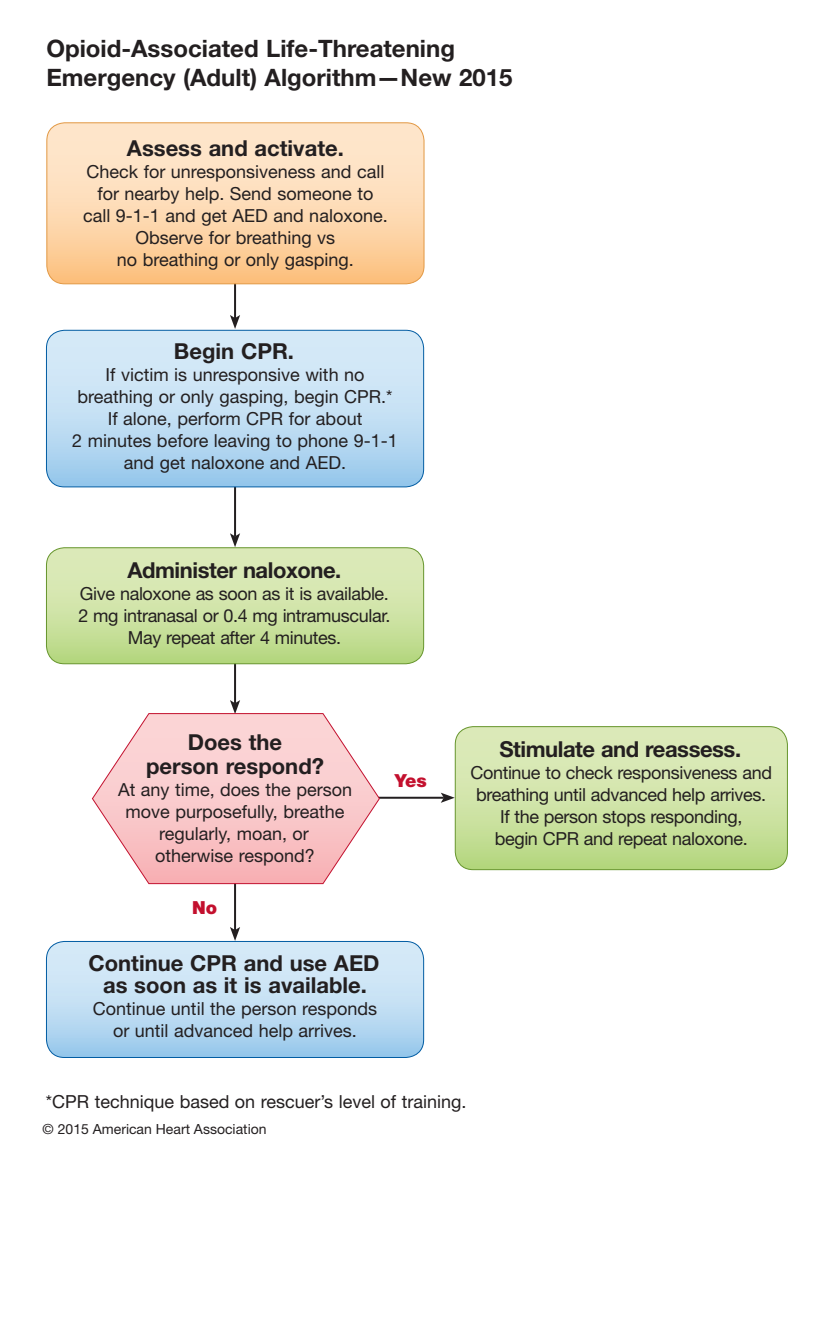
<style>
.page{position:relative;width:833px;height:1339px;background:#fff}
.page>*{position:absolute;margin:0;border:0;box-sizing:border-box;transform-origin:0 0}
.t1{font:700 24px/28.8px "Helvetica Neue LT Std";color:#231f20}
.t2{font:700 22px/24px "Helvetica Neue LT Std";color:#231f20;text-align:center}
.t3{font:700 22px "Helvetica Neue LT Std";letter-spacing:-.02em;color:#231f20}
.t4{font:18px/22px "Helvetica Neue LT Std";color:#231f20;text-align:center}
.t5{font:18px/22px "Helvetica Neue LT Std";letter-spacing:-.02em;color:#231f20;text-align:center}
.t6{font:900 18px "Helvetica Neue LT Std";color:#c3102e}
.t7{font:14px "Helvetica Neue LT Std";color:#231f20}
</style>
<div class="page">
<hr style="left:255px;top:797px;width:189px;height:2px;background:#231f20">
<svg style="left:441px;top:793px;width:14px;height:10px"></svg>
<hr style="left:234px;top:852px;width:2px;height:78px;background:#231f20">
<hr style="left:234px;top:633px;width:2px;height:70px;background:#231f20">
<svg style="left:230px;top:700px;width:10px;height:12px"></svg>
<hr style="left:234px;top:465px;width:2px;height:71px;background:#231f20">
<hr style="left:234px;top:230px;width:2px;height:88px;background:#231f20">
<svg style="left:230px;top:315px;width:10px;height:14px"></svg>
<svg style="left:455px;top:727px;width:332px;height:143px;background:#cee3a5"></svg>
<div style="left:455px;top:726px;width:333px;height:144px;border:1px solid #66952c;border-radius:18px"></div>
<svg style="left:46px;top:330px;width:377px;height:157px;background:#c0def3"></svg>
<div style="left:46px;top:330px;width:378px;height:157px;border:1px solid #015ca3;border-radius:18px"></div>
<svg style="left:47px;top:123px;width:377px;height:161px;background:#fdd9b1"></svg>
<div style="left:46px;top:122px;width:378px;height:162px;border:1px solid #e29843;border-radius:18px"></div>
<svg style="left:92px;top:712px;width:288px;height:172px"></svg>
<svg style="left:46px;top:533px;width:377px;height:131px;background:#d3e6af"></svg>
<div style="left:46px;top:547px;width:378px;height:117px;border:1px solid #66952c;border-radius:18px"></div>
<svg style="left:46px;top:927px;width:377px;height:130px;background:#c7e1f4"></svg>
<div style="left:46px;top:941px;width:378px;height:117px;border:1px solid #015ca3;border-radius:18px"></div>
<h1 class="t1" style="left:46px;top:33px;width:467px">Opioid-Associated Life-Threatening<br>Emergency (Adult) Algorithm—New 2015</h1>
<p class="t2" style="left:127px;top:136px;width:218px">Assess and activate.</p>
<p class="t4" style="left:83px;top:160px;width:306px">Check for unresponsiveness and call for nearby help. Send someone to call 9-1-1 and get AED and naloxone.<br>Observe for breathing vs<br>no breathing or only gasping.</p>
<p class="t2" style="left:174px;top:339px;width:121px">Begin CPR.</p>
<p class="t4" style="left:72px;top:364px;width:327px">If victim is unresponsive with no breathing or only gasping, begin CPR.* If alone, perform CPR for about<br>2 minutes before leaving to phone 9-1-1 and get naloxone and AED.</p>
<p class="t3" style="left:127px;top:557px;width:215px">Administer naloxone.</p>
<p class="t5" style="left:78px;top:583px;width:313px">Give naloxone as soon as it is available.<br>2 mg intranasal or 0.4 mg intramuscular.<br>May repeat after 4 minutes.</p>
<p class="t2" style="left:146px;top:730px;width:179px">Does the<br>person respond?</p>
<p class="t4" style="left:118px;top:779px;width:235px">At any time, does the person move purposefully, breathe regularly, moan, or<br>otherwise respond?</p>
<p class="t6" style="left:192px;top:897px;width:27px">No</p>
<p class="t6" style="left:395px;top:770px;width:34px">Yes</p>
<p class="t2" style="left:88px;top:951px;width:292px;line-height:22px">Continue CPR and use AED as soon as it is available.</p>
<p class="t4" style="left:93px;top:997px;width:286px">Continue until the person responds or until advanced help arrives.</p>
<p class="t3" style="left:499px;top:736px;width:243px">Stimulate and reassess.</p>
<p class="t5" style="left:470px;top:761px;width:303px">Continue to check responsiveness and breathing until advanced help arrives.<br>If the person stops responding,<br>begin CPR and repeat naloxone.</p>
<p class="t4" style="left:46px;top:1090px;width:422px">*CPR technique based on rescuer’s level of training.</p>
<p class="t7" style="left:43px;top:1120px;width:225px">© 2015 American Heart Association</p>
</div>
